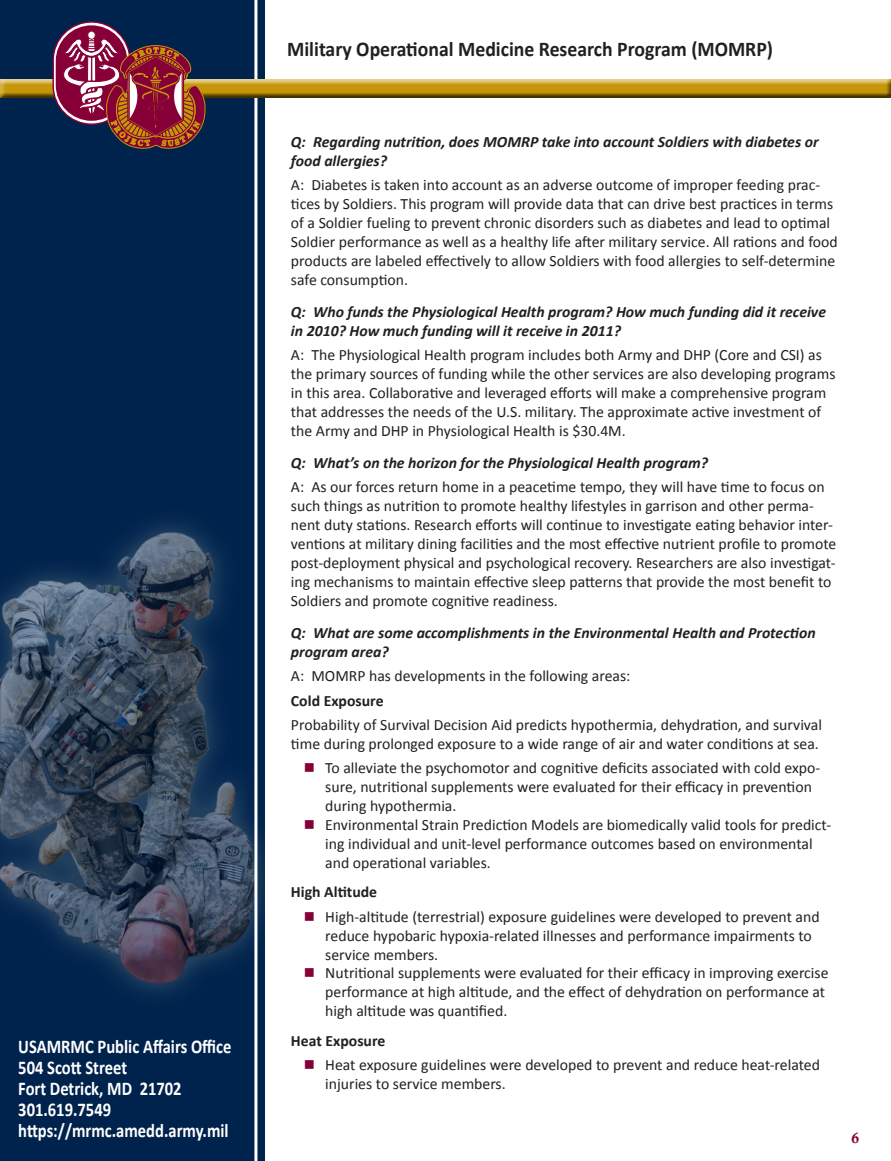
<style>
.page{position:relative;width:891px;height:1161px;background:#fff}
.page>*{position:absolute;margin:0;border:0;box-sizing:border-box;transform-origin:0 0}
.Header_2{font:700 21px "Calibri";color:#231f20;scale:.94 1}
.t1{font:700 19.5px/21px "Calibri";color:#fff;scale:.85 1}
.Answers{font:15.75px/18.9px "Calibri";color:#231f20}
.bullets{font:15.75px/18.9px "Calibri";color:#231f20}
.bullet_LAST{font:15.75px/18.9px "Calibri";color:#231f20}
.Questions{font:italic 700 15.75px/18.9px "Calibri";color:#231f20}
.Answers-2{font:700 15.75px "Calibri";color:#231f20}
.t2{font:15px "Calis MT Bol";color:#860037}
</style>
<div class="page">
<img style="left:0;top:0;width:264px;height:1160px">
<hr style="left:254px;top:0;width:3px;height:1161px;background:#fff">
<div style="left:0;top:74px;width:891px;height:25px;background:#fff"></div>
<div style="left:0;top:79px;width:891px;height:20px;background:#231f20;opacity:.75"></div>
<svg style="left:53px;top:22px;width:77px;height:102px"></svg>
<div style="left:56px;top:25px;width:71px;height:96px;background:#860037;border-radius:36px"></div>
<svg style="left:62px;top:31px;width:143px;height:118px"></svg>
<p class="t1" style="left:18px;top:1036px;width:252px">USAMRMC Public Affairs Office<br>504 Scott Street</p>
<p class="t1" style="left:18px;top:1078px;width:194px">Fort Detrick, MD 21702<br>301.619.7549</p>
<p class="t1" style="left:18px;top:1120px;width:249px">https://mrmc.amedd.army.mil</p>
<p class="Header_2" style="left:287px;top:36px;width:518px">Military Operational Medicine Research Program (MOMRP)</p>
<p class="Questions" style="left:291px;top:131px;width:529px">Q: Regarding nutrition, does MOMRP take into account Soldiers with diabetes or food allergies?</p>
<p class="Answers" style="left:291px;top:175px;width:548px">A: Diabetes is taken into account as an adverse outcome of improper feeding prac&shy;tices by Soldiers. This program will provide data that can drive best practices in terms of a Soldier fueling to prevent chronic disorders such as diabetes and lead to optimal Soldier performance as well as a healthy life after military service. All rations and food products are labeled effectively to allow Soldiers with food allergies to self-determine safe consumption.</p>
<p class="Questions" style="left:291px;top:301px;width:537px">Q: Who funds the Physiological Health program? How much funding did it receive in 2010? How much funding will it receive in 2011?</p>
<p class="Answers" style="left:291px;top:345px;width:546px">A: The Physiological Health program includes both Army and DHP (Core and CSI) as the primary sources of funding while the other services are also developing programs in this area. Collaborative and leveraged efforts will make a comprehensive program that addresses the needs of the U.S. military. The approximate active investment of the Army and DHP in Physiological Health is $30.4M.</p>
<p class="Questions" style="left:291px;top:453px;width:419px">Q: What’s on the horizon for the Physiological Health program?</p>
<p class="Answers" style="left:291px;top:477px;width:547px">A: As our forces return home in a peacetime tempo, they will have time to focus on such things as nutrition to promote healthy lifestyles in garrison and other perma&shy;nent duty stations. Research efforts will continue to investigate eating behavior inter&shy;ventions at military dining facilities and the most effective nutrient profile to promote post-deployment physical and psychological recovery. Researchers are also investigat&shy;ing mechanisms to maintain effective sleep patterns that provide the most benefit to Soldiers and promote cognitive readiness.</p>
<p class="Questions" style="left:291px;top:623px;width:526px">Q: What are some accomplishments in the Environmental Health and Protection program area?</p>
<p class="Answers" style="left:291px;top:666px;width:341px">A: MOMRP has developments in the following areas:</p>
<p class="Answers-2" style="left:291px;top:691px;width:94px">Cold Exposure</p>
<p class="Answers" style="left:291px;top:715px;width:532px">Probability of Survival Decision Aid predicts hypothermia, dehydration, and survival time during prolonged exposure to a wide range of air and water conditions at sea.</p>
<p class="bullets" style="left:325px;top:758px;width:497px">To alleviate the psychomotor and cognitive deficits associated with cold expo&shy;sure, nutritional supplements were evaluated for their efficacy in prevention during hypothermia.</p>
<p class="bullet_LAST" style="left:325px;top:814px;width:507px">Environmental Strain Prediction Models are biomedically valid tools for predict&shy;ing individual and unit-level performance outcomes based on environmental and operational variables.</p>
<p class="Answers-2" style="left:291px;top:882px;width:88px">High Altitude</p>
<p class="bullets" style="left:325px;top:906px;width:496px">High-altitude (terrestrial) exposure guidelines were developed to prevent and reduce hypobaric hypoxia-related illnesses and performance impairments to service members.</p>
<p class="bullet_LAST" style="left:325px;top:963px;width:505px">Nutritional supplements were evaluated for their efficacy in improving exercise performance at high altitude, and the effect of dehydration on performance at high altitude was quantified.</p>
<p class="Answers-2" style="left:291px;top:1031px;width:96px">Heat Exposure</p>
<p class="bullets" style="left:325px;top:1055px;width:496px">Heat exposure guidelines were developed to prevent and reduce heat-related injuries to service members.</p>
<p class="t2" style="left:852px;top:1130px;width:9px">6</p>
</div>
